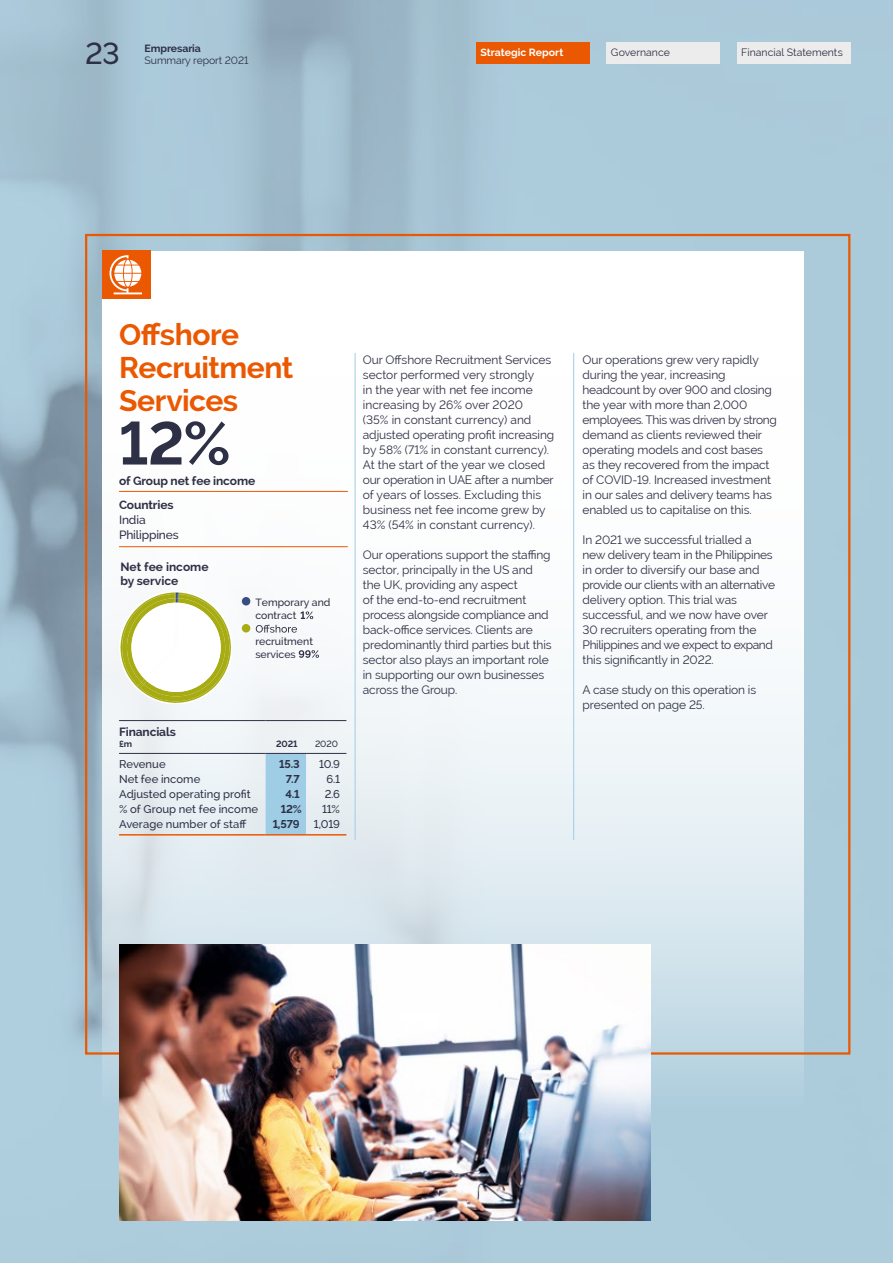
<style>
.page{position:relative;width:893px;height:1263px;background:#fff}
.page>*{position:absolute;margin:0;border:0;box-sizing:border-box;transform-origin:0 0}
.t1{font:700 60px "Raleway";color:#2e3045}
.t2{font:700 30px/33px "Raleway";letter-spacing:-.015em;color:#ea5901}
.t3{font:500 30px "Raleway";color:#2e3045}
.t4{font:12px/15px "Raleway";letter-spacing:-.01em;color:#2e3045}
.t5{font:700 12px/24px "Raleway";letter-spacing:-.01em;color:#2e3045}
.t6{font:500 12px/15px "Raleway";letter-spacing:-.01em;color:#2e3045}
.t7{font:500 11.25px "Raleway";letter-spacing:.005em;color:#2e3045}
.t8{font:700 11.25px "Raleway";letter-spacing:-.015em;color:#2e3045}
.t9{font:10.5px "Raleway";color:#2e3045}
.t10{font:500 10.5px/12.6px "Raleway";color:#2e3045}
.t11{font:700 10.5px "Raleway";color:#fff}
.t12{font:700 10.5px "Raleway";letter-spacing:-.01em;color:#2e3045}
.t13{font:700 9px "Raleway";color:#2e3045}
.t14{font:500 9px "Raleway";color:#2e3045}
</style>
<div class="page">
<img style="left:0;top:0;width:893px;height:1263px">
<div style="left:102px;top:251px;width:702px;height:855px;background:linear-gradient(to bottom,#fff,#c7dae4)"></div>
<div style="left:102px;top:251px;width:48px;height:48px;background:#ea5901"></div>
<svg style="left:109px;top:255px;width:33px;height:39px"></svg>
<img style="left:119px;top:944px;width:532px;height:276px">
<hr style="left:119px;top:491px;width:229px;height:1px;background:#ea5901">
<hr style="left:119px;top:546px;width:229px;height:1px;background:#ea5901">
<svg style="left:119px;top:591px;width:113px;height:113px"></svg>
<div style="left:242px;top:597px;width:8px;height:8px;background:#384e83;border-radius:50%"></div>
<div style="left:242px;top:624px;width:8px;height:8px;background:#a8ac13;border-radius:50%"></div>
<svg style="left:256px;top:625px;width:41px;height:8px"></svg>
<svg style="left:299px;top:650px;width:20px;height:8px"></svg>
<svg style="left:301px;top:611px;width:12px;height:8px"></svg>
<div style="left:266px;top:754px;width:40px;height:80px;background:#9ecde5"></div>
<hr style="left:119px;top:834px;width:147px;height:1px;background:#ea5901">
<hr style="left:266px;top:720px;width:40px;height:1px;background:#2e3045">
<hr style="left:266px;top:753px;width:40px;height:1px;background:#2e3045">
<hr style="left:306px;top:720px;width:40px;height:1px;background:#2e3045">
<hr style="left:306px;top:753px;width:40px;height:1px;background:#2e3045">
<hr style="left:119px;top:720px;width:147px;height:1px;background:#2e3045">
<hr style="left:119px;top:753px;width:147px;height:1px;background:#2e3045">
<hr style="left:266px;top:834px;width:40px;height:1px;background:#ea5901">
<hr style="left:306px;top:834px;width:40px;height:1px;background:#ea5901">
<hr style="left:573px;top:353px;width:1px;height:487px;background:#9ecde5">
<hr style="left:355px;top:353px;width:1px;height:487px;background:#9ecde5">
<div style="left:607px;top:43px;width:113px;height:21px;background:#ececec"></div>
<div style="left:737px;top:43px;width:113px;height:21px;background:#ececec"></div>
<div style="left:476px;top:43px;width:114px;height:21px;background:#ea5901"></div>
<h2 class="t3" style="left:85px;top:36px;width:36px">23</h2>
<p class="t12" style="left:145px;top:43px;width:58px">Empresaria</p>
<p class="t9" style="left:145px;top:55px;width:105px">Summary report 2021</p>
<p class="t11" style="left:480px;top:47px;width:84px">Strategic Report</p>
<p class="t9" style="left:611px;top:47px;width:61px">Governance</p>
<p class="t9" style="left:741px;top:47px;width:103px">Financial Statements</p>
<h2 class="t2" style="left:119px;top:318px;width:176px">Offshore<br>Recruitment<br>Services</h2>
<h1 class="t1" style="left:119px;top:409px;width:113px">12%</h1>
<p class="t5" style="left:119px;top:469px;width:138px">of Group net fee income<br>Countries</p>
<p class="t6" style="left:119px;top:512px;width:61px">India<br>Philippines</p>
<p class="t5" style="left:120px;top:560px;width:90px;line-height:13.5px">Net fee income by service</p>
<p class="t10" style="left:255px;top:595px;width:77px">Temporary and</p>
<p class="t10" style="left:255px;top:635px;width:59px">recruitment services</p>
<p class="t10" style="left:255px;top:609px;width:43px">contract</p>
<p class="t5" style="left:119px;top:720px;width:58px">Financials</p>
<p class="t13" style="left:119px;top:738px;width:15px">£m</p>
<p class="t13" style="left:276px;top:738px;width:23px">2021</p>
<p class="t14" style="left:315px;top:738px;width:24px">2020</p>
<p class="t7" style="left:119px;top:758px;width:48px">Revenue</p>
<p class="t8" style="left:279px;top:758px;width:22px">15.3</p>
<p class="t7" style="left:319px;top:758px;width:22px">10.9</p>
<p class="t7" style="left:119px;top:773px;width:83px">Net fee income</p>
<p class="t8" style="left:286px;top:773px;width:15px">7.7</p>
<p class="t7" style="left:326px;top:773px;width:15px">6.1</p>
<p class="t7" style="left:119px;top:788px;width:133px">Adjusted operating profit</p>
<p class="t8" style="left:285px;top:788px;width:16px">4.1</p>
<p class="t7" style="left:325px;top:788px;width:17px">2.6</p>
<p class="t7" style="left:119px;top:802px;width:141px">% of Group net fee income</p>
<p class="t8" style="left:281px;top:803px;width:22px">12%</p>
<p class="t7" style="left:322px;top:802px;width:19px">11%</p>
<p class="t7" style="left:119px;top:817px;width:129px">Average number of staff</p>
<p class="t8" style="left:273px;top:817px;width:28px">1,579</p>
<p class="t7" style="left:314px;top:817px;width:28px">1,019</p>
<p class="t4" style="left:363px;top:352px;width:193px">Our Offshore Recruitment Services sector performed very strongly<br>in the year with net fee income increasing by 26% over 2020<br>(35% in constant currency) and adjusted operating profit increasing by 58% (71% in constant currency).<br>At the start of the year we closed our operation in UAE after a number of years of losses. Excluding this business net fee income grew by<br>43% (54% in constant currency).</p>
<p class="t4" style="left:363px;top:547px;width:190px">Our operations support the staffing sector, principally in the US and the UK, providing any aspect<br>of the end-to-end recruitment process alongside compliance and back-office services. Clients are predominantly third parties but this sector also plays an important role in supporting our own businesses across the Group.</p>
<p class="t4" style="left:583px;top:352px;width:196px">Our operations grew very rapidly during the year, increasing headcount by over 900 and closing the year with more than 2,000 employees. This was driven by strong demand as clients reviewed their operating models and cost bases as they recovered from the impact of COVID-19. Increased investment in our sales and delivery teams has enabled us to capitalise on this.</p>
<p class="t4" style="left:583px;top:532px;width:194px">In 2021 we successful trialled a new delivery team in the Philippines in order to diversify our base and provide our clients with an alternative delivery option. This trial was successful, and we now have over 30 recruiters operating from the Philippines and we expect to expand this significantly in 2022.</p>
<p class="t4" style="left:583px;top:682px;width:175px">A case study on this operation is presented on page 25.</p>
</div>
